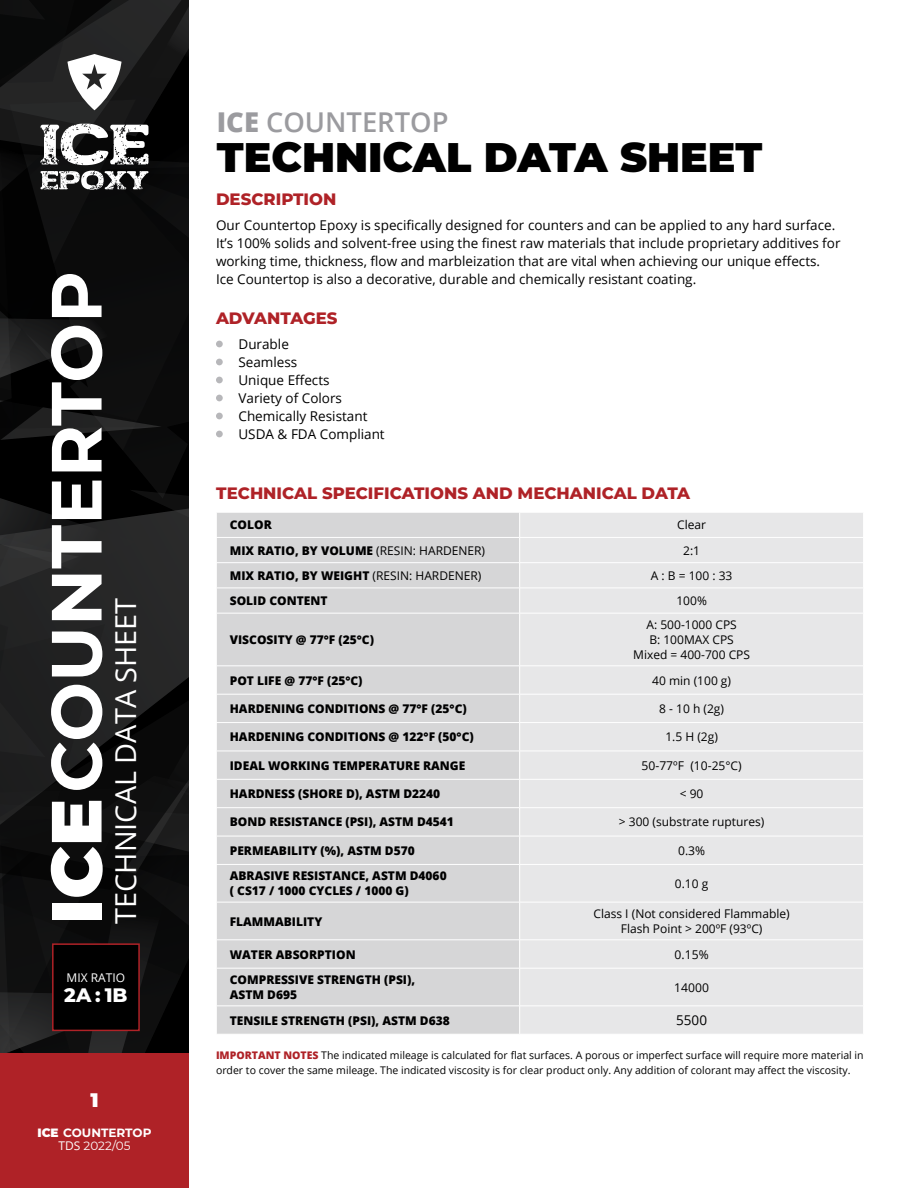
<style>
.page{position:relative;width:918px;height:1188px;background:#fff}
.page>*{position:absolute;margin:0;border:0;box-sizing:border-box;transform-origin:0 0}
.t1{font:700 70.95px "Montserrat";color:#fff}
.t2{font:900 41.1px "Montserrat";color:#000}
.t3{font:28.8px "Open Sans";color:#fff}
.t4{font:600 27.3px "Open Sans";color:#9b9b9f}
.t5{font:800 19.5px "Montserrat";color:#fff}
.t6{font:900 19.5px "Montserrat";color:#fff}
.t7{font:800 16.5px "Montserrat";color:#af2227}
.t8{font:13.5px/18px "Open Sans";color:#000}
.t9{font:12.15px "Open Sans";color:#000}
.t10{font:800 12px/15px "Open Sans";color:#000}
.t11{font:12px/15px "Open Sans";color:#000;text-align:center}
.t12{font:700 12px/13.5px "Montserrat";color:#fff;text-align:center}
.t13{font:12px "Open Sans";color:#fff}
.t14{font:10.5px/15.1px "Open Sans";color:#000}
.s1{font-weight:900}
.s2{font-family:"Open Sans";font-weight:400}
.s3{font-weight:400}
.s4{font-weight:800}
.s5{font-size:12px}
.s6{font-weight:800;color:#af2227}
</style>
<div class="page">
<svg style="left:0;top:0;width:189px;height:1053px;background:#191919"></svg>
<div style="left:53px;top:944px;width:86px;height:86px;background:#000"></div>
<div style="left:52px;top:943px;width:88px;height:88px;border:2px solid #af2227"></div>
<div style="left:0;top:1053px;width:189px;height:135px;background:#af2227"></div>
<div style="left:216px;top:341px;width:7px;height:6px;background:#b7b7ba;border-radius:50%"></div>
<div style="left:216px;top:359px;width:7px;height:6px;background:#b7b7ba;border-radius:50%"></div>
<div style="left:216px;top:377px;width:7px;height:6px;background:#b7b7ba;border-radius:50%"></div>
<div style="left:216px;top:395px;width:7px;height:6px;background:#b7b7ba;border-radius:50%"></div>
<div style="left:216px;top:413px;width:7px;height:6px;background:#b7b7ba;border-radius:50%"></div>
<div style="left:216px;top:431px;width:7px;height:6px;background:#b7b7ba;border-radius:50%"></div>
<div style="left:217px;top:513px;width:302px;height:521px;background:#d6d6d7"></div>
<div style="left:520px;top:513px;width:343px;height:521px;background:#e7e7e8"></div>
<hr style="left:216px;top:537px;width:304px;height:1px;background:#fff">
<hr style="left:520px;top:537px;width:344px;height:1px;background:#fff">
<hr style="left:216px;top:562px;width:304px;height:1px;background:#fff">
<hr style="left:520px;top:562px;width:344px;height:1px;background:#fff">
<hr style="left:216px;top:588px;width:304px;height:1px;background:#fff">
<hr style="left:520px;top:588px;width:344px;height:1px;background:#fff">
<hr style="left:216px;top:613px;width:304px;height:1px;background:#fff">
<hr style="left:520px;top:613px;width:344px;height:1px;background:#fff">
<hr style="left:216px;top:666px;width:304px;height:1px;background:#fff">
<hr style="left:520px;top:666px;width:344px;height:1px;background:#fff">
<hr style="left:216px;top:694px;width:304px;height:1px;background:#fff">
<hr style="left:520px;top:694px;width:344px;height:1px;background:#fff">
<hr style="left:216px;top:722px;width:304px;height:1px;background:#fff">
<hr style="left:520px;top:722px;width:344px;height:1px;background:#fff">
<hr style="left:216px;top:751px;width:304px;height:1px;background:#fff">
<hr style="left:520px;top:751px;width:344px;height:1px;background:#fff">
<hr style="left:216px;top:779px;width:304px;height:1px;background:#fff">
<hr style="left:520px;top:779px;width:344px;height:1px;background:#fff">
<hr style="left:216px;top:807px;width:304px;height:1px;background:#fff">
<hr style="left:520px;top:807px;width:344px;height:1px;background:#fff">
<hr style="left:216px;top:836px;width:304px;height:1px;background:#fff">
<hr style="left:520px;top:836px;width:344px;height:1px;background:#fff">
<hr style="left:216px;top:864px;width:304px;height:1px;background:#fff">
<hr style="left:520px;top:864px;width:344px;height:1px;background:#fff">
<hr style="left:216px;top:902px;width:304px;height:1px;background:#fff">
<hr style="left:520px;top:902px;width:344px;height:1px;background:#fff">
<hr style="left:216px;top:940px;width:304px;height:1px;background:#fff">
<hr style="left:520px;top:940px;width:344px;height:1px;background:#fff">
<hr style="left:216px;top:968px;width:304px;height:1px;background:#fff">
<hr style="left:520px;top:968px;width:344px;height:1px;background:#fff">
<hr style="left:216px;top:1006px;width:304px;height:1px;background:#fff">
<hr style="left:520px;top:1006px;width:344px;height:1px;background:#fff">
<h1 class="t1" style="left:25px;top:924px;width:654px;rotate:-90deg"><span class="s1">ICE</span>COUNTERTOP</h1>
<h3 class="t3" style="left:106px;top:924px;width:328px;rotate:-90deg">TECHNICAL DATA SHEET</h3>
<p class="t13" style="left:67px;top:970px;width:60px">MIX RATIO</p>
<h3 class="t5" style="left:64px;top:980px;width:65px">2A : 1B</h3>
<h3 class="t6" style="left:91px;top:1085px;width:10px">1</h3>
<p class="t12" style="left:37px;top:1125px;width:116px"><span class="s1">ICE</span> COUNTERTOP<br><span class="s2">TDS</span> <span class="s3">2022/05</span></p>
<h3 class="t4" style="left:217px;top:103px;width:233px"><span class="s4">ICE</span> COUNTERTOP</h3>
<h2 class="t2" style="left:217px;top:127px;width:547px">TECHNICAL DATA SHEET</h2>
<h3 class="t7" style="left:216px;top:187px;width:122px">DESCRIPTION</h3>
<p class="t8" style="left:216px;top:216px;width:626px">Our Countertop Epoxy is specifically designed for counters and can be applied to any hard surface.<br>It’s 100% solids and solvent-free using the finest raw materials that include proprietary additives for working time, thickness, flow and marbleization that are vital when achieving our unique effects.<br>Ice Countertop is also a decorative, durable and chemically resistant coating.</p>
<h3 class="t7" style="left:216px;top:306px;width:123px">ADVANTAGES</h3>
<p class="t8" style="left:239px;top:335px;width:148px">Durable<br>Seamless<br>Unique Effects<br>Variety of Colors<br>Chemically Resistant<br>USDA &amp; FDA Compliant</p>
<h3 class="t7" style="left:216px;top:481px;width:475px">TECHNICAL SPECIFICATIONS AND MECHANICAL DATA</h3>
<p class="t10" style="left:230px;top:517px;width:44px">COLOR</p>
<p class="t11" style="left:677px;top:517px;width:30px">Clear</p>
<p class="t10" style="left:230px;top:542px;width:257px">MIX RATIO, BY VOLUME <span class="s3">(RESIN: HARDENER)</span></p>
<p class="t11" style="left:683px;top:542px;width:18px">2:1</p>
<p class="t10" style="left:230px;top:567px;width:253px">MIX RATIO, BY WEIGHT <span class="s3">(RESIN: HARDENER)</span></p>
<p class="t11" style="left:651px;top:568px;width:83px">A : B = 100 : 33</p>
<p class="t10" style="left:230px;top:593px;width:99px">SOLID CONTENT</p>
<p class="t11" style="left:676px;top:593px;width:32px">100%</p>
<p class="t10" style="left:230px;top:632px;width:146px">VISCOSITY @ 77°F (25°C)</p>
<p class="t11" style="left:633px;top:617px;width:118px">A: 500-1000 CPS<br>B: 100MAX CPS<br>Mixed = 400-700 CPS</p>
<p class="t10" style="left:230px;top:672px;width:134px">POT LIFE @ 77°F (25°C)</p>
<p class="t11" style="left:652px;top:672px;width:80px">40 min (100 g)</p>
<p class="t10" style="left:230px;top:700px;width:238px">HARDENING CONDITIONS @ 77°F (25°C)</p>
<p class="t11" style="left:659px;top:701px;width:66px">8 - 10 h (2g)</p>
<p class="t10" style="left:230px;top:729px;width:246px">HARDENING CONDITIONS @ 122°F (50°C)</p>
<p class="t11" style="left:665px;top:729px;width:54px">1.5 H (2g)</p>
<p class="t10" style="left:230px;top:757px;width:237px">IDEAL WORKING TEMPERATURE RANGE</p>
<p class="t9" style="left:642px;top:757px;width:102px">50-77ºF (10-<span class="s5">25°C)</span></p>
<p class="t10" style="left:230px;top:786px;width:212px">HARDNESS (SHORE D), ASTM D2240</p>
<p class="t11" style="left:680px;top:786px;width:25px">&lt; 90</p>
<p class="t10" style="left:230px;top:814px;width:226px">BOND RESISTANCE (PSI), ASTM D4541</p>
<p class="t11" style="left:619px;top:814px;width:147px">&gt; 300 (substrate ruptures)</p>
<p class="t10" style="left:230px;top:842px;width:186px">PERMEABILITY (%), ASTM D570</p>
<p class="t9" style="left:678px;top:842px;width:29px">0.3%</p>
<p class="t10" style="left:230px;top:868px;width:218px">ABRASIVE RESISTANCE, ASTM D4060 ( CS17 / 1000 CYCLES / 1000 G)</p>
<p class="t11" style="left:675px;top:876px;width:35px">0.10 g</p>
<p class="t10" style="left:230px;top:913px;width:94px">FLAMMABILITY</p>
<p class="t11" style="left:593px;top:906px;width:198px">Class I (Not considered Flammable)<br>Flash Point &gt; 200ºF (93ºC)</p>
<p class="t10" style="left:230px;top:946px;width:127px">WATER ABSORPTION</p>
<p class="t9" style="left:675px;top:946px;width:35px">0.15%</p>
<p class="t10" style="left:230px;top:972px;width:187px">COMPRESSIVE STRENGTH (PSI),<br>ASTM D695</p>
<p class="t9" style="left:674px;top:979px;width:36px">14000</p>
<p class="t10" style="left:230px;top:1012px;width:221px">TENSILE STRENGTH (PSI), ASTM D638</p>
<p class="t8" style="left:676px;top:1011px;width:32px">5500</p>
<p class="t14" style="left:216px;top:1047px;width:649px"><span class="s6">IMPORTANT NOTES</span> The indicated mileage is calculated for flat surfaces. A porous or imperfect surface will require more material in order to cover the same mileage. The indicated viscosity is for clear product only. Any addition of colorant may affect the viscosity.</p>
</div>
